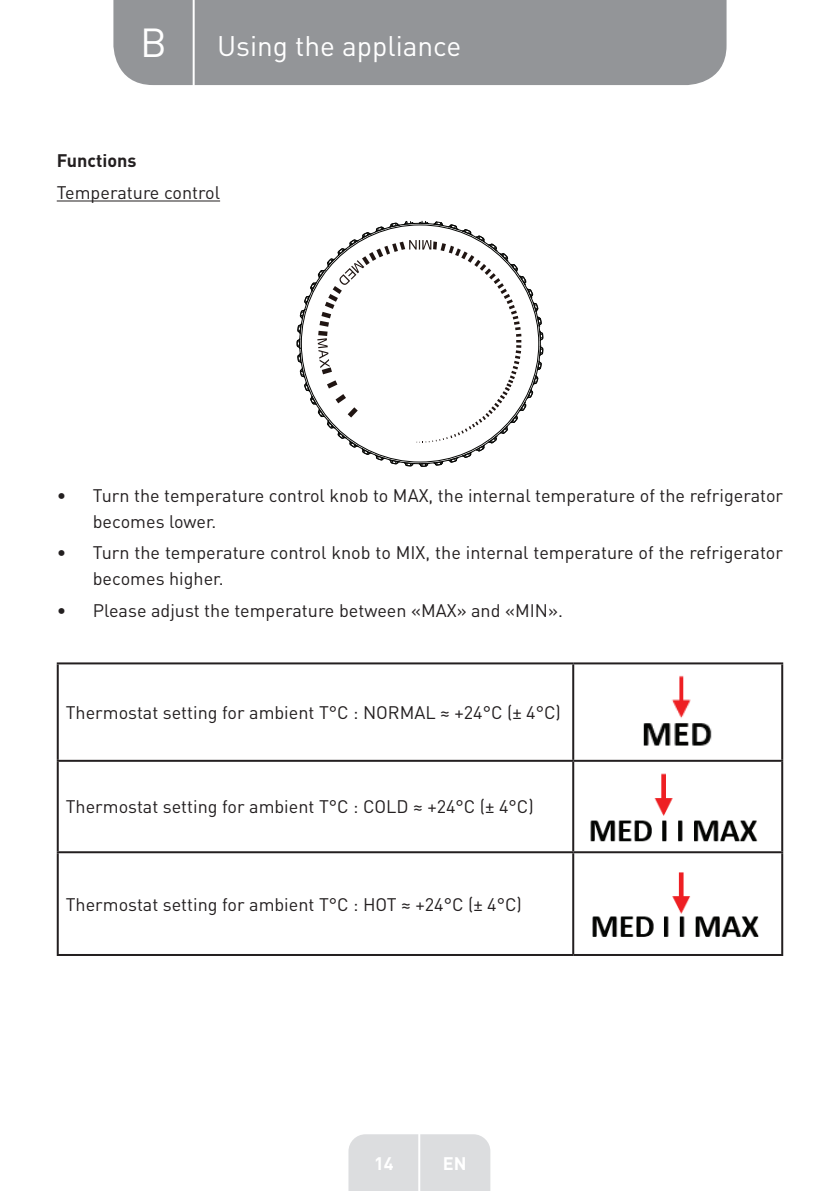
<style>
.page{position:relative;width:840px;height:1191px;background:#fff}
.page>*{position:absolute;margin:0;border:0;box-sizing:border-box;transform-origin:0 0}
.t1{font:40px "DIN Pro";color:#fff}
.t2{font:28px "DIN Pro";color:#fff}
.t3{font:18px/26px "DIN Pro";color:#231f20}
.t4{font:700 18px "DIN Pro";color:#231f20}
.t5{font:700 18px "DIN Pro";color:#fff}
</style>
<div class="page">
<div style="left:113px;top:0;width:613px;height:85px;background:#939598"></div>
<div style="left:348px;top:1134px;width:142px;height:57px;background:#dcdddf"></div>
<hr style="left:418px;top:1111px;width:2px;height:80px;background:#fff">
<hr style="left:192px;top:0;width:2px;height:88px;background:#fff">
<hr style="left:57px;top:200px;width:163px;height:1px;background:#231f20">
<svg style="left:296px;top:221px;width:247px;height:246px"></svg>
<hr style="left:57px;top:662px;width:516px;height:2px;background:#231f20">
<hr style="left:57px;top:664px;width:2px;height:96px;background:#231f20">
<hr style="left:573px;top:662px;width:209px;height:2px;background:#231f20">
<hr style="left:572px;top:664px;width:2px;height:96px;background:#231f20">
<hr style="left:780px;top:664px;width:2px;height:96px;background:#231f20">
<hr style="left:57px;top:760px;width:516px;height:2px;background:#231f20">
<hr style="left:57px;top:762px;width:2px;height:89px;background:#231f20">
<hr style="left:573px;top:760px;width:209px;height:2px;background:#231f20">
<hr style="left:572px;top:762px;width:2px;height:89px;background:#231f20">
<hr style="left:780px;top:762px;width:2px;height:89px;background:#231f20">
<hr style="left:57px;top:851px;width:516px;height:2px;background:#231f20">
<hr style="left:57px;top:853px;width:2px;height:101px;background:#231f20">
<hr style="left:573px;top:851px;width:209px;height:2px;background:#231f20">
<hr style="left:572px;top:853px;width:2px;height:101px;background:#231f20">
<hr style="left:780px;top:853px;width:2px;height:101px;background:#231f20">
<hr style="left:57px;top:954px;width:516px;height:2px;background:#231f20">
<hr style="left:573px;top:954px;width:209px;height:2px;background:#231f20">
<img style="left:643px;top:675px;width:69px;height:71px">
<img style="left:590px;top:773px;width:168px;height:69px">
<img style="left:592px;top:872px;width:167px;height:65px">
<h1 class="t1" style="left:140px;top:15px;width:28px">B</h1>
<h2 class="t2" style="left:217px;top:27px;width:246px">Using the appliance</h2>
<p class="t4" style="left:57px;top:148px;width:81px">Functions</p>
<p class="t3" style="left:57px;top:178px;width:165px">Temperature control</p>
<p class="t3" style="left:93px;top:481px;width:691px;text-indent:-36px">• Turn the temperature control knob to MAX, the internal temperature of the refrigerator becomes lower.</p>
<p class="t3" style="left:93px;top:539px;width:691px;text-indent:-36px">• Turn the temperature control knob to MIX, the internal temperature of the refrigerator becomes higher.</p>
<p class="t3" style="left:57px;top:597px;width:507px">• Please adjust the temperature between «MAX» and «MIN».</p>
<p class="t3" style="left:66px;top:698px;width:496px">Thermostat setting for ambient T°C : NORMAL ≈ +24°C (± 4°C)</p>
<p class="t3" style="left:66px;top:793px;width:469px">Thermostat setting for ambient T°C : COLD ≈ +24°C (± 4°C)</p>
<p class="t3" style="left:66px;top:890px;width:457px">Thermostat setting for ambient T°C : HOT ≈ +24°C (± 4°C)</p>
<p class="t5" style="left:374px;top:1150px;width:21px">14</p>
<p class="t5" style="left:442px;top:1150px;width:25px">EN</p>
</div>
